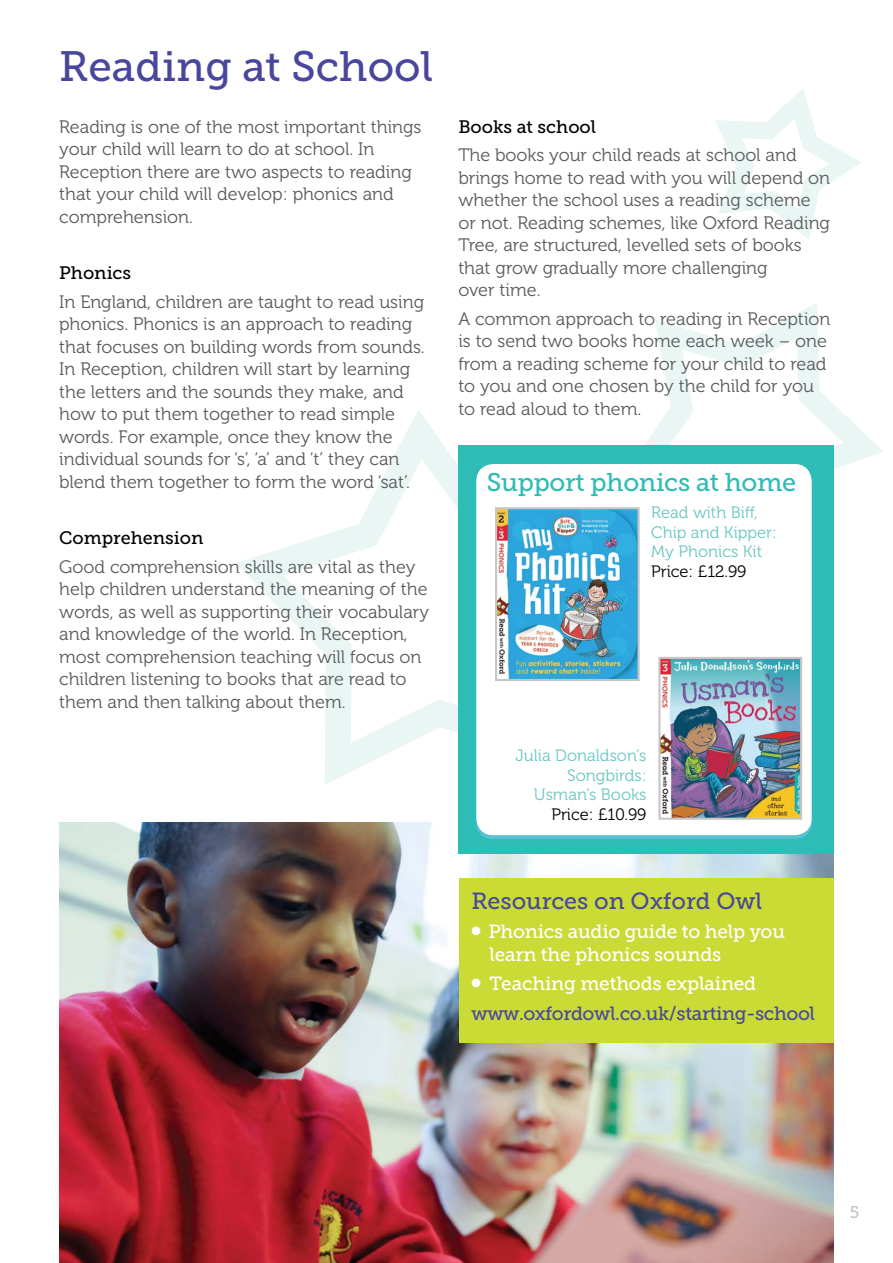
<style>
.page{position:relative;width:893px;height:1263px;background:#fff}
.page>*{position:absolute;margin:0;border:0;box-sizing:border-box;transform-origin:0 0}
.t1{font:42.3px "Museo Slab 500";color:#49479d}
.t2{font:25.35px "Museo Slab 500";letter-spacing:-.01em;color:#2dbcb6}
.t3{font:23.25px "Museo Slab 500";color:#49479d}
.t4{font:19.05px/29.2px "Museo Slab 500";letter-spacing:-.02em;color:#49479d}
.t5{font:19.05px/23.2px "Museo Slab 500";letter-spacing:-.01em;color:#fff}
.t6{font:18px/22.5px "Museo 300";color:#58595b}
.t7{font:18px "Museo Slab 500";color:#000}
.t8{font:16.95px "Museo Slab 500";color:#c7c6c6}
.t9{font:16.5px/19.5px "Museo 300";color:#69c7c2}
.t10{font:16.5px "Museo 300";color:#000}
.s1{color:#fff}
</style>
<div class="page">
<svg style="left:236px;top:410px;width:222px;height:374px"></svg>
<svg style="left:645px;top:303px;width:238px;height:278px"></svg>
<svg style="left:715px;top:89px;width:146px;height:151px"></svg>
<img style="left:59px;top:823px;width:774px;height:440px">
<div style="left:458px;top:445px;width:375px;height:408px;background:#2dbcb6"></div>
<div style="left:476px;top:464px;width:336px;height:371px;background:#fff;border-radius:17px"></div>
<img style="left:498px;top:510px;width:139px;height:168px">
<div style="left:495px;top:507px;width:145px;height:174px;border:2px solid #c7c6c6"></div>
<img style="left:661px;top:660px;width:138px;height:157px">
<div style="left:658px;top:657px;width:144px;height:163px;border:2px solid #c7c6c6"></div>
<div style="left:459px;top:878px;width:374px;height:165px;background:#cadb36"></div>
<h1 class="t1" style="left:59px;top:43px;width:375px">Reading at School</h1>
<p class="t6" style="left:59px;top:115px;width:364px">Reading is one of the most important things your child will learn to do at school. In Reception there are two aspects to reading that your child will develop: phonics and comprehension.</p>
<p class="t7" style="left:59px;top:263px;width:74px">Phonics</p>
<p class="t6" style="left:59px;top:290px;width:367px">In England, children are taught to read using phonics. Phonics is an approach to reading that focuses on building words from sounds.<br>In Reception, children will start by learning the letters and the sounds they make, and how to put them together to read simple words. For example, once they know the individual sounds for ‘s’, ‘a’ and ‘t’ they can blend them together to form the word ‘sat’.</p>
<p class="t7" style="left:59px;top:528px;width:146px">Comprehension</p>
<p class="t6" style="left:59px;top:556px;width:372px">Good comprehension skills are vital as they help children understand the meaning of the words, as well as supporting their vocabulary and knowledge of the world. In Reception, most comprehension teaching will focus on children listening to books that are read to them and then talking about them.</p>
<p class="t7" style="left:458px;top:116px;width:139px">Books at school</p>
<p class="t6" style="left:458px;top:144px;width:373px">The books your child reads at school and brings home to read with you will depend on whether the school uses a reading scheme or not. Reading schemes, like Oxford Reading Tree, are structured, levelled sets of books that grow gradually more challenging<br>over time.</p>
<p class="t6" style="left:458px;top:307px;width:374px">A common approach to reading in Reception is to send two books home each week – one from a reading scheme for your child to read to you and one chosen by the child for you to read aloud to them.</p>
<h2 class="t2" style="left:487px;top:468px;width:311px">Support phonics at home</h2>
<p class="t9" style="left:651px;top:503px;width:127px">Read with Biff,<br>Chip and Kipper:<br>My Phonics Kit</p>
<p class="t10" style="left:651px;top:562px;width:97px">Price: £12.99</p>
<p class="t9" style="left:515px;top:746px;width:132px;text-align:right">Julia Donaldson’s<br>Songbirds:<br>Usman’s Books</p>
<p class="t10" style="left:551px;top:805px;width:97px">Price: £10.99</p>
<p class="t3" style="left:471px;top:888px;width:292px">Resources on Oxford Owl</p>
<p class="t5" style="left:489px;top:920px;width:297px;text-indent:-18px">● Phonics audio guide to help you learn the phonics sounds</p>
<p class="t4" style="left:471px;top:969px;width:345px"><sup>●</sup> <span class="s1">Teaching methods explained </span>www.oxfordowl.co.uk/starting-school</p>
<p class="t8" style="left:850px;top:1202px;width:11px">5</p>
</div>
